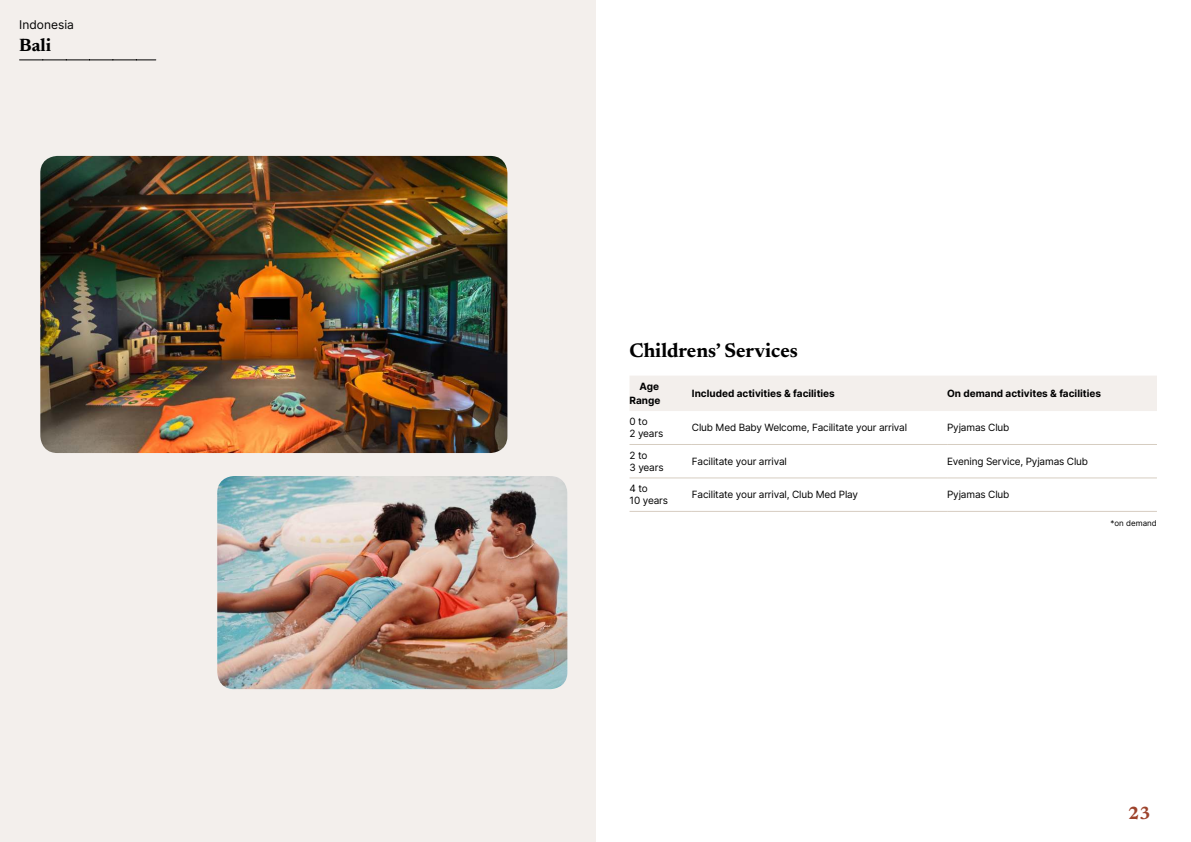
<style>
.page{position:relative;width:1191px;height:842px;background:#fff}
.page>*{position:absolute;margin:0;border:0;box-sizing:border-box;transform-origin:0 0}
.t1{font:700 20px "Newsreader 24 pt";color:#000}
.t2{font:700 18px "Newsreader 24 pt";color:#000}
.t3{font:700 18px "Newsreader 24 pt";color:#9d432c}
.t4{font:12px "Inter";color:#000}
.t5{font:10px/12px "Inter";letter-spacing:-.015em;color:#000}
.t6{font:700 10px/14px "Inter";color:#000;text-align:right}
.t7{font:8px "Inter";color:#000}
</style>
<div class="page">
<div style="left:0;top:0;width:595px;height:842px;background:#f3efec"></div>
<img style="left:40px;top:156px;width:467px;height:297px">
<img style="left:217px;top:476px;width:350px;height:213px">
<svg style="left:20px;top:60px;width:136px;height:1px"></svg>
<div style="left:630px;top:376px;width:527px;height:35px;background:#f3efec"></div>
<hr style="left:629px;top:444px;width:63px;height:1px;background:#d6cdc1">
<hr style="left:692px;top:444px;width:255px;height:1px;background:#d6cdc1">
<hr style="left:947px;top:444px;width:210px;height:1px;background:#d6cdc1">
<hr style="left:629px;top:477px;width:63px;height:1px;background:#d6cdc1">
<hr style="left:692px;top:477px;width:255px;height:1px;background:#d6cdc1">
<hr style="left:947px;top:477px;width:210px;height:1px;background:#d6cdc1">
<hr style="left:629px;top:511px;width:63px;height:1px;background:#d6cdc1">
<hr style="left:692px;top:511px;width:255px;height:1px;background:#d6cdc1">
<hr style="left:947px;top:511px;width:210px;height:1px;background:#d6cdc1">
<p class="t4" style="left:19px;top:17px;width:56px">Indonesia</p>
<h2 class="t2" style="left:19px;top:37px;width:33px">Bali</h2>
<h1 class="t1" style="left:629px;top:343px;width:170px">Childrens’ Services</h1>
<p class="t6" style="left:629px;top:379px;width:32px">Age<br>Range</p>
<p class="t6" style="left:692px;top:386px;width:144px">Included activities &amp; facilities</p>
<p class="t6" style="left:947px;top:386px;width:155px">On demand activites &amp; facilities</p>
<p class="t5" style="left:629px;top:416px;width:35px">0 to<br>2 years</p>
<p class="t5" style="left:692px;top:422px;width:217px">Club Med Baby Welcome, Facilitate your arrival</p>
<p class="t5" style="left:947px;top:422px;width:64px">Pyjamas Club</p>
<p class="t5" style="left:629px;top:449px;width:36px">2 to<br>3 years</p>
<p class="t5" style="left:692px;top:455px;width:96px">Facilitate your arrival</p>
<p class="t5" style="left:947px;top:455px;width:142px">Evening Service, Pyjamas Club</p>
<p class="t5" style="left:629px;top:482px;width:40px">4 to<br>10 years</p>
<p class="t5" style="left:692px;top:488px;width:168px">Facilitate your arrival, Club Med Play</p>
<p class="t5" style="left:947px;top:488px;width:64px">Pyjamas Club</p>
<p class="t7" style="left:1110px;top:517px;width:48px">*on demand</p>
<h2 class="t3" style="left:1128px;top:806px;width:24px">23</h2>
</div>
